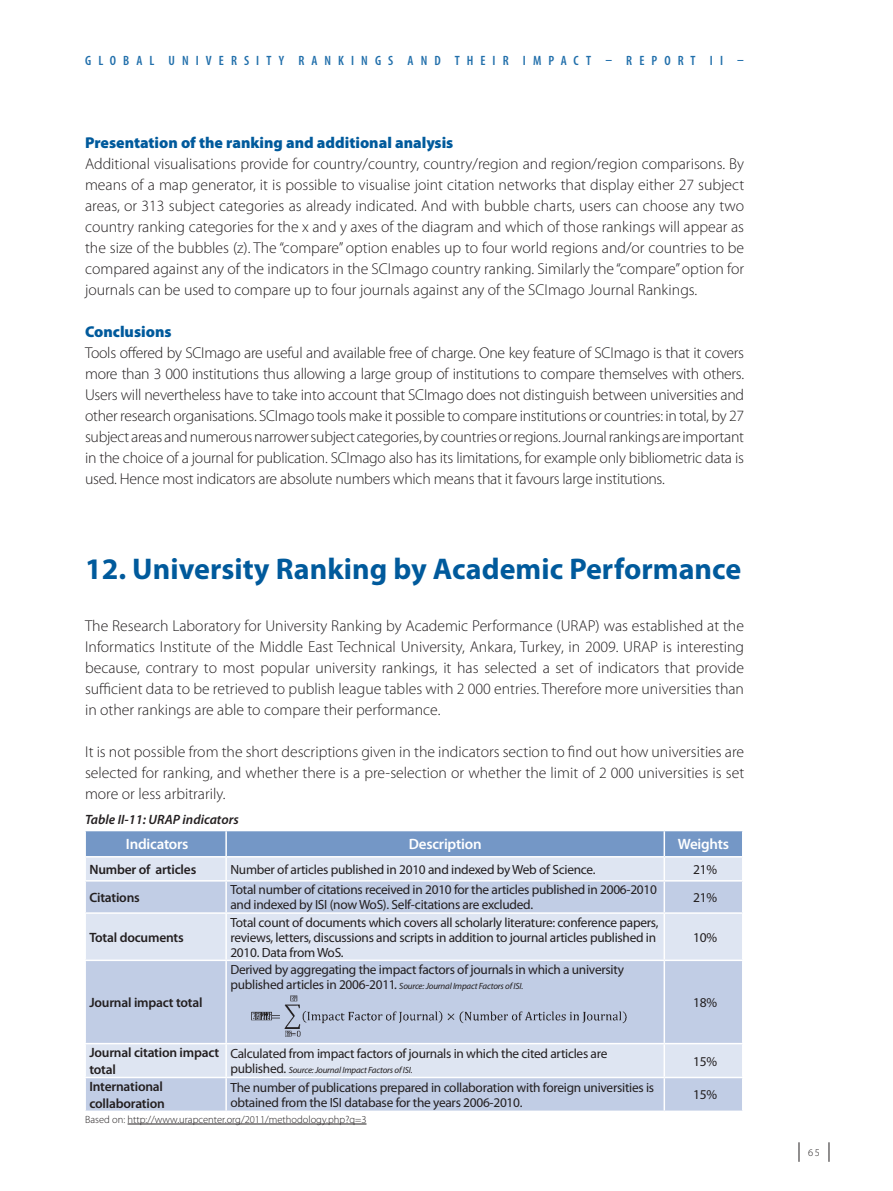
<style>
.page{position:relative;width:893px;height:1191px;background:#fff}
.page>*{position:absolute;margin:0;border:0;box-sizing:border-box;transform-origin:0 0}
.t1{font:700 30px "Myriad Pro";color:#005a9c}
.t2{font:300 15.75px/21px "Myriad Pro";color:#231f20;text-align:justify}
.t3{font:900 15.75px "Myriad Pro";color:#005a9c}
.t4{font:600 15px "Myriad Pro";letter-spacing:-.015em;color:#fff}
.t5{font:600 13.5px/16.5px "Myriad Pro";letter-spacing:-.015em;color:#231f20}
.t6{font:600 condensed 13.5px "Myriad Pro";letter-spacing:.52em;color:#216fab}
.t7{font:italic 600 13.5px "Myriad Pro";color:#231f20}
.t8{font:13.5px "Myriad Pro";letter-spacing:-.015em;color:#231f20}
.t9{font:13.35px/15px "Myriad Pro";letter-spacing:-.02em;color:#231f20}
.t10{font:300 10.5px "Myriad Pro";color:#231f20}
.t11{font:italic 9px "Myriad Pro";letter-spacing:-.02em;color:#231f20}
.s1{font-style:normal;font-size:13.35px}
</style>
<div class="page">
<svg style="left:799px;top:1142px;width:1px;height:19px"></svg>
<svg style="left:829px;top:1142px;width:1px;height:19px"></svg>
<hr style="left:128px;top:1123px;width:238px;height:1px;background:#231f20">
<svg style="left:86px;top:881px;width:656px;height:229px;background:#cdd7ea"></svg>
<svg style="left:85px;top:830px;width:658px;height:50px;background:#abc0dd"></svg>
<hr style="left:225px;top:881px;width:2px;height:31px;background:#fff">
<hr style="left:664px;top:881px;width:1px;height:31px;background:#fff">
<hr style="left:84px;top:912px;width:142px;height:1px;background:#fff">
<hr style="left:226px;top:912px;width:438px;height:1px;background:#fff">
<hr style="left:225px;top:913px;width:2px;height:46px;background:#fff">
<hr style="left:664px;top:912px;width:79px;height:1px;background:#fff">
<hr style="left:664px;top:913px;width:1px;height:46px;background:#fff">
<hr style="left:84px;top:959px;width:142px;height:2px;background:#fff">
<hr style="left:226px;top:959px;width:438px;height:2px;background:#fff">
<hr style="left:225px;top:961px;width:2px;height:81px;background:#fff">
<hr style="left:664px;top:959px;width:79px;height:2px;background:#fff">
<hr style="left:664px;top:961px;width:1px;height:81px;background:#fff">
<hr style="left:84px;top:1042px;width:142px;height:2px;background:#fff">
<hr style="left:226px;top:1042px;width:438px;height:2px;background:#fff">
<hr style="left:225px;top:1044px;width:2px;height:32px;background:#fff">
<hr style="left:664px;top:1042px;width:79px;height:2px;background:#fff">
<hr style="left:664px;top:1044px;width:1px;height:32px;background:#fff">
<hr style="left:84px;top:1076px;width:142px;height:2px;background:#fff">
<hr style="left:226px;top:1076px;width:438px;height:2px;background:#fff">
<hr style="left:225px;top:1078px;width:2px;height:32px;background:#fff">
<hr style="left:664px;top:1076px;width:79px;height:2px;background:#fff">
<hr style="left:664px;top:1078px;width:1px;height:32px;background:#fff">
<img style="left:250px;top:990px;width:384px;height:50px">
<p class="t6" style="left:85px;top:53px;width:632px">GLOBAL UNIVERSITY RANKINGS AND THEIR IMPACT – REPORT II</p>
<p class="t6" style="left:737px;top:53px;width:8px">–</p>
<p class="t3" style="left:85px;top:133px;width:370px">Presentation of the ranking and additional analysis</p>
<p class="t2" style="left:85px;top:153px;width:661px">Additional visualisations provide for country/country, country/region and region/region comparisons. By means of a map generator, it is possible to visualise joint citation networks that display either 27 subject areas, or 313 subject categories as already indicated. And with bubble charts, users can choose any two country ranking categories for the x and y axes of the diagram and which of those rankings will appear as the size of the bubbles (z). The “compare” option enables up to four world regions and/or countries to be compared against any of the indicators in the SCImago country ranking. Similarly the “compare” option for journals can be used to compare up to four journals against any of the SCImago Journal Rankings.</p>
<p class="t3" style="left:85px;top:322px;width:88px">Conclusions</p>
<p class="t2" style="left:85px;top:342px;width:661px">Tools offered by SCImago are useful and available free of charge. One key feature of SCImago is that it covers more than 3 000 institutions thus allowing a large group of institutions to compare themselves with others.<br>Users will nevertheless have to take into account that SCImago does not distinguish between universities and other research organisations. SCImago tools make it possible to compare institutions or countries: in total, by 27 subject areas and numerous narrower subject categories, by countries or regions. Journal rankings are important in the choice of a journal for publication. SCImago also has its limitations, for example only bibliometric data is used. Hence most indicators are absolute numbers which means that it favours large institutions.</p>
<h1 class="t1" style="left:85px;top:552px;width:658px">12. University Ranking by Academic Performance</h1>
<p class="t2" style="left:85px;top:615px;width:661px">The Research Laboratory for University Ranking by Academic Performance (URAP) was established at the Informatics Institute of the Middle East Technical University, Ankara, Turkey, in 2009. URAP is interesting because, contrary to most popular university rankings, it has selected a set of indicators that provide sufficient data to be retrieved to publish league tables with 2 000 entries. Therefore more universities than in other rankings are able to compare their performance.</p>
<p class="t2" style="left:85px;top:741px;width:661px">It is not possible from the short descriptions given in the indicators section to find out how universities are selected for ranking, and whether there is a pre-selection or whether the limit of 2 000 universities is set more or less arbitrarily.</p>
<p class="t7" style="left:85px;top:812px;width:155px">Table II-11: URAP indicators</p>
<p class="t4" style="left:126px;top:836px;width:64px">Indicators</p>
<p class="t4" style="left:409px;top:836px;width:74px">Description</p>
<p class="t4" style="left:678px;top:836px;width:53px">Weights</p>
<p class="t5" style="left:89px;top:861px;width:108px">Number of articles</p>
<p class="t9" style="left:230px;top:862px;width:367px">Number of articles published in 2010 and indexed by Web of Science.</p>
<p class="t8" style="left:693px;top:862px;width:26px">21%</p>
<p class="t5" style="left:89px;top:889px;width:52px">Citations</p>
<p class="t9" style="left:230px;top:882px;width:428px">Total number of citations received in 2010 for the articles published in 2006-2010 and indexed by ISI (now WoS). Self-citations are excluded.</p>
<p class="t8" style="left:693px;top:890px;width:26px">21%</p>
<p class="t5" style="left:89px;top:929px;width:96px">Total documents</p>
<p class="t9" style="left:230px;top:915px;width:430px">Total count of documents which covers all scholarly literature: conference papers, reviews, letters, discussions and scripts in addition to journal articles published in<br>2010. Data from WoS.</p>
<p class="t8" style="left:693px;top:930px;width:26px">10%</p>
<p class="t5" style="left:89px;top:994px;width:115px">Journal impact total</p>
<p class="t9" style="left:230px;top:962px;width:395px">Derived by aggregating the impact factors of journals in which a university</p>
<p class="t11" style="left:230px;top:981px;width:294px"><span class="s1">published articles in 2006-2011.</span> Source: Journal Impact Factors of ISI.</p>
<p class="t5" style="left:89px;top:1044px;width:131px">Journal citation impact total</p>
<p class="t9" style="left:230px;top:1046px;width:379px">Calculated from impact factors of journals in which the cited articles are</p>
<p class="t11" style="left:230px;top:1065px;width:184px"><span class="s1">published.</span> Source: Journal Impact Factors of ISI.</p>
<p class="t8" style="left:693px;top:995px;width:26px">18%</p>
<p class="t8" style="left:693px;top:1053px;width:26px">15%</p>
<p class="t5" style="left:89px;top:1078px;width:77px">International collaboration</p>
<p class="t9" style="left:230px;top:1080px;width:425px">The number of publications prepared in collaboration with foreign universities is obtained from the ISI database for the years 2006-2010.</p>
<p class="t8" style="left:693px;top:1087px;width:26px">15%</p>
<p class="t10" style="left:85px;top:1113px;width:283px">Based on: http://www.urapcenter.org/2011/methodology.php?q=3</p>
<p class="t10" style="left:808px;top:1146px;width:13px">65</p>
</div>
